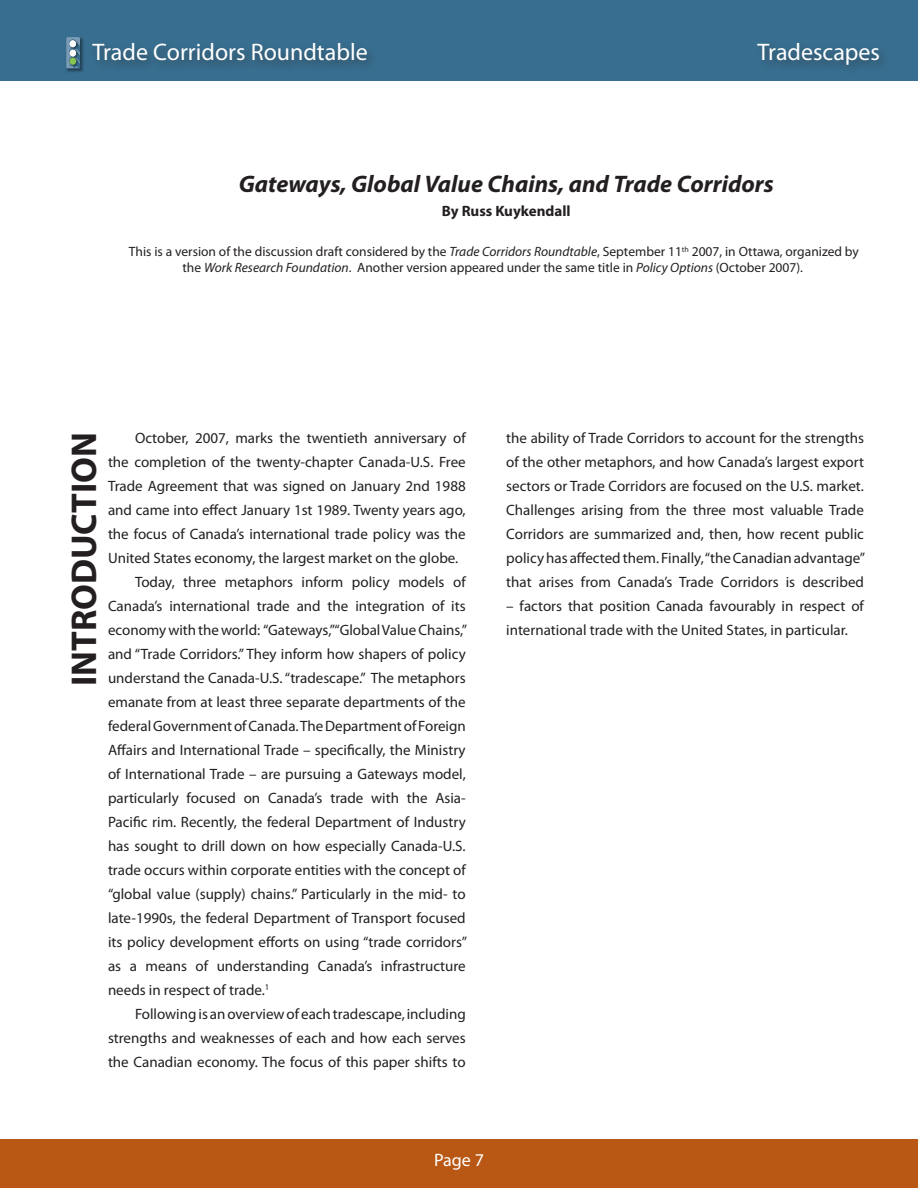
<style>
.page{position:relative;width:918px;height:1188px;background:#fff}
.page>*{position:absolute;margin:0;border:0;box-sizing:border-box;transform-origin:0 0}
.t1{font:700 36px "Myriad Pro";color:#231f20}
.t2{font:italic 700 24px "Myriad Pro";color:#231f20}
.t3{font:24px "Myriad Pro";color:#fff}
.t4{font:23.85px "Myriad";letter-spacing:-.025em;color:#fff}
.t5{font:18px "Myriad Pro";color:#fff}
.t6{font:15px/24px "Myriad Pro";color:#231f20;text-align:justify}
.t7{font:700 15px "Myriad Pro";color:#231f20}
.t8{font:13.5px/16.2px "Myriad Pro";color:#231f20;text-align:center}
.s1{font-style:italic}
</style>
<div class="page">
<div style="left:0;top:1140px;width:918px;height:48px;background:#b95814"></div>
<div style="left:0;top:0;width:918px;height:81px;background:#386e8f"></div>
<div style="left:752px;top:39px;width:166px;height:52px;background:#231f20;opacity:.45"></div>
<img style="left:66px;top:37px;width:16px;height:35px">
<svg style="left:66px;top:37px;width:14px;height:32px"></svg>
<img style="left:68px;top:38px;width:12px;height:9px">
<div style="left:70px;top:40px;width:6px;height:7px;background:#fff;border-radius:50%"></div>
<img style="left:68px;top:47px;width:13px;height:8px">
<div style="left:70px;top:50px;width:6px;height:7px;background:#fff;border-radius:50%"></div>
<img style="left:68px;top:55px;width:13px;height:14px">
<div style="left:70px;top:58px;width:6px;height:7px;background:#86c551;border-radius:50%"></div>
<img style="left:82px;top:38px;width:1px;height:33px">
<div style="left:87px;top:39px;width:350px;height:52px;background:#231f20;opacity:.45"></div>
<h2 class="t3" style="left:92px;top:39px;width:277px">Trade Corridors Roundtable</h2>
<h2 class="t3" style="left:757px;top:39px;width:124px">Tradescapes</h2>
<h3 class="t4" style="left:133px;top:42px;width:219px">e Cor idors Roundtable</h3>
<p class="t2" style="left:239px;top:171px;width:537px">Gateways, Global Value Chains, and Trade Corridors</p>
<p class="t7" style="left:442px;top:203px;width:130px">By Russ Kuykendall</p>
<p class="t8" style="left:129px;top:244px;width:731px">This is a version of the discussion draft considered by the <span class="s1">Trade Corridors Roundtable</span>, September 11<sup>th</sup> 2007, in Ottawa, organized by the <span class="s1">Work Research Foundation</span>. Another version appeared under the same title in <span class="s1">Policy Options</span> (October 2007).</p>
<p class="t1" style="left:64px;top:686px;width:256px;rotate:-90deg">INTRODUCTION</p>
<p class="t6" style="left:108px;top:427px;width:359px;text-indent:27px">October, 2007, marks the twentieth anniversary of the completion of the twenty-chapter Canada-U.S. Free Trade Agreement that was signed on January 2nd 1988 and came into effect January 1st 1989. Twenty years ago, the focus of Canada’s international trade policy was the United States economy, the largest market on the globe.</p>
<p class="t6" style="left:108px;top:571px;width:361px;text-indent:27px">Today, three metaphors inform policy models of Canada’s international trade and the integration of its economy with the world: “Gateways,” “Global Value Chains,” and “Trade Corridors.” They inform how shapers of policy understand the Canada-U.S. “tradescape.” The metaphors emanate from at least three separate departments of the federal Government of Canada. The Department of Foreign Affairs and International Trade – specifically, the Ministry of International Trade – are pursuing a Gateways model, particularly focused on Canada’s trade with the Asia-Pacific rim. Recently, the federal Department of Industry has sought to drill down on how especially Canada-U.S. trade occurs within corporate entities with the concept of “global value (supply) chains.” Particularly in the mid- to late-1990s, the federal Department of Transport focused its policy development efforts on using “trade corridors” as a means of understanding Canada’s infrastructure needs in respect of trade.<sup>1</sup></p>
<p class="t6" style="left:108px;top:1003px;width:359px;text-indent:27px">Following is an overview of each tradescape, including strengths and weaknesses of each and how each serves the Canadian economy. The focus of this paper shifts to</p>
<p class="t6" style="left:506px;top:427px;width:360px">the ability of Trade Corridors to account for the strengths of the other metaphors, and how Canada’s largest export sectors or Trade Corridors are focused on the U.S. market.<br>Challenges arising from the three most valuable Trade Corridors are summarized and, then, how recent public policy has affected them. Finally, “the Canadian advantage” that arises from Canada’s Trade Corridors is described</p>
<p class="t6" style="left:506px;top:595px;width:359px">– factors that position Canada favourably in respect of international trade with the United States, in particular.</p>
<p class="t5" style="left:434px;top:1150px;width:51px">Page 7</p>
</div>
